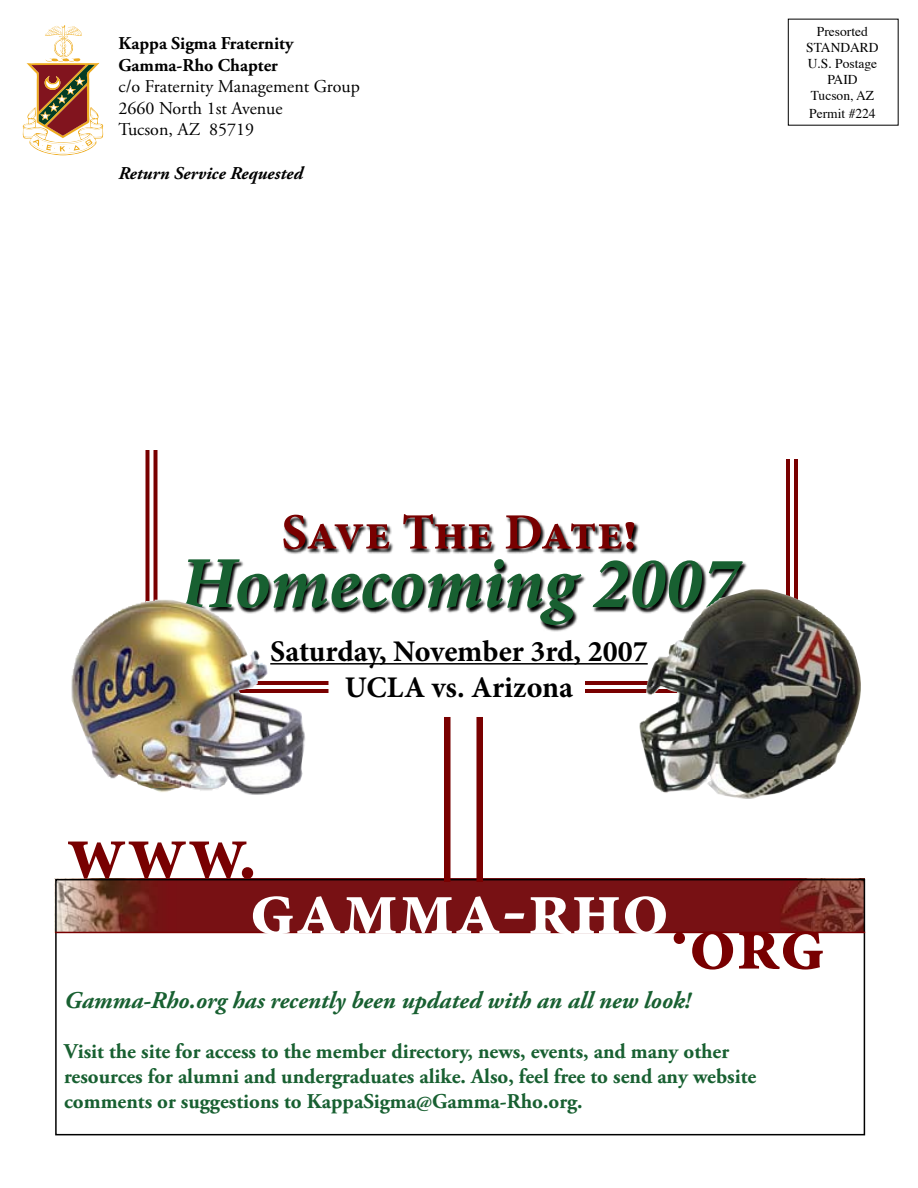
<style>
.page{position:relative;width:918px;height:1188px;background:#fff}
.page>*{position:absolute;margin:0;border:0;box-sizing:border-box;transform-origin:0 0}
.t1{font:700 76.5px "Minion Pro";color:#fff}
.t2{font:700 76.5px "Minion Pro";letter-spacing:-.005em;color:#780001}
.t3{font:italic 700 73.5px "Minion Pro";letter-spacing:-.005em;color:#186031}
.t4{font:700 51px "Minion Pro";letter-spacing:-.02em;color:#790000}
.t5{font:700 30px/36px "Minion Pro";color:#000;text-align:center}
.t6{font:italic 700 24px "Adobe Garamond Pro";color:#186031}
.t7{font:700 21px/25.2px "Adobe Garamond Pro";color:#186031}
.t8{font:18px/21.6px "Adobe Garamond Pro";color:#000}
.t9{font:700 18px/21.6px "Adobe Garamond Pro";color:#000}
.t10{font:italic 700 18px "Adobe Garamond Pro";color:#000}
.t11{font:13.5px/16.2px "Times";color:#000;text-align:center}
</style>
<div class="page">
<img style="left:54px;top:879px;width:808px;height:54px">
<div style="left:55px;top:879px;width:810px;height:256px;border:2px solid #000"></div>
<hr style="left:55px;top:932px;width:810px;height:1px;background:#780001">
<svg style="left:23px;top:26px;width:80px;height:129px"></svg>
<svg style="left:332px;top:516px;width:249px;height:116px"></svg>
<hr style="left:270px;top:663px;width:378px;height:2px;background:#000">
<svg style="left:585px;top:459px;width:213px;height:234px"></svg>
<svg style="left:581px;top:459px;width:211px;height:228px"></svg>
<svg style="left:145px;top:450px;width:187px;height:243px"></svg>
<img style="left:71px;top:599px;width:236px;height:196px">
<img style="left:639px;top:589px;width:222px;height:210px">
<div style="left:476px;top:717px;width:7px;height:165px;background:#790000"></div>
<div style="left:444px;top:717px;width:7px;height:165px;background:#790000"></div>
<p class="t9" style="left:118px;top:33px;width:177px">Kappa Sigma Fraternity<br>Gamma-Rho Chapter</p>
<p class="t8" style="left:118px;top:76px;width:243px">c/o Fraternity Management Group<br>2660 North 1st Avenue<br>Tucson, AZ 85719</p>
<p class="t10" style="left:118px;top:163px;width:186px">Return Service Requested</p>
<p class="t11" style="left:806px;top:24px;width:74px">Presorted<br>STANDARD<br>U.S. Postage<br>PAID<br>Tucson, AZ</p>
<p class="t11" style="left:809px;top:107px;width:68px">Permit #224</p>
<h3 class="t4" style="left:281px;top:496px;width:357px">Save The Date!</h3>
<h2 class="t3" style="left:180px;top:531px;width:560px">Homecoming 2007</h2>
<h3 class="t5" style="left:270px;top:633px;width:379px">Saturday, November 3rd, 2007<br>UCLA vs. Arizona</h3>
<h1 class="t2" style="left:66px;top:800px;width:192px">www.</h1>
<h1 class="t1" style="left:250px;top:855px;width:421px">gamma-rho</h1>
<h1 class="t2" style="left:670px;top:890px;width:157px">.org</h1>
<p class="t6" style="left:64px;top:986px;width:628px">Gamma-Rho.org has recently been updated with an all new look!</p>
<p class="t7" style="left:64px;top:1039px;width:694px">Visit the site for access to the member directory, news, events, and many other resources for alumni and undergraduates alike. Also, feel free to send any website comments or suggestions to KappaSigma@Gamma-Rho.org.</p>
</div>
